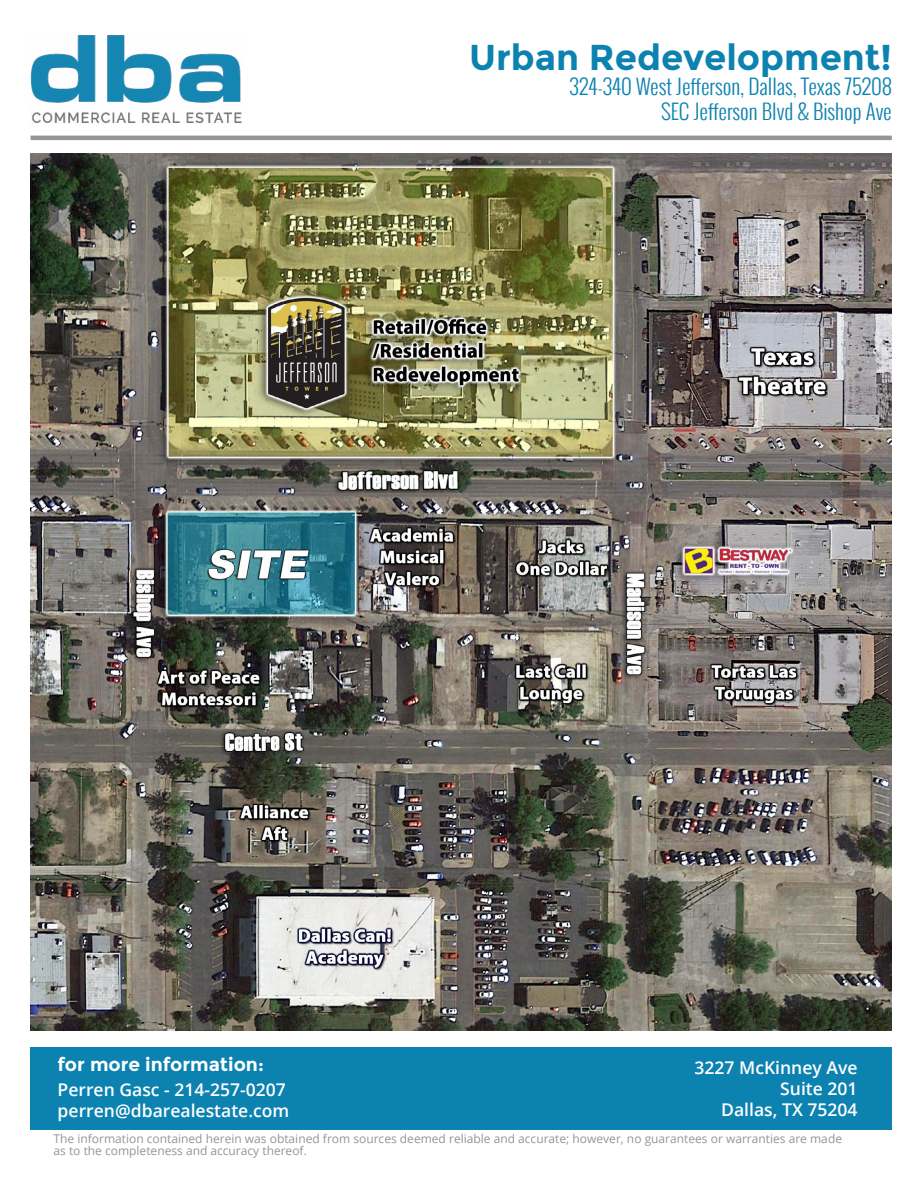
<style>
.page{position:relative;width:918px;height:1188px;background:#fff}
.page>*{position:absolute;margin:0;border:0;box-sizing:border-box;transform-origin:0 0}
.t1{font:700 36px "Montserrat";color:#0c82b0}
.t2{font:300 21px/25.2px "Oswald";color:#0c82b0;text-align:right}
.t3{font:700 18.9px "Montserrat";color:#fff}
.t4{font:600 17.55px/21px "Open Sans";color:#fff;text-align:right}
.t5{font:12px/12px "Open Sans";color:#939598}
</style>
<div class="page">
<img style="left:31px;top:35px;width:210px;height:88px">
<hr style="left:31px;top:136px;width:861px;height:4px;background:#939598">
<div style="left:31px;top:1047px;width:861px;height:83px;background:#0c82b0"></div>
<img style="left:31px;top:154px;width:861px;height:877px">
<h1 class="t1" style="left:469px;top:36px;width:424px">Urban Redevelopment!</h1>
<h2 class="t2" style="left:570px;top:73px;width:324px">324-340 West Jefferson, Dallas, Texas 75208<br>SEC Jefferson Blvd &amp; Bishop Ave</h2>
<h3 class="t3" style="left:58px;top:1053px;width:208px">for more information:</h3>
<h3 class="t4" style="left:58px;top:1079px;width:233px;text-align:left">Perren Gasc - 214-257-0207 perren@dbarealestate.com</h3>
<h3 class="t4" style="left:694px;top:1057px;width:165px">3227 McKinney Ave<br>Suite 201<br>Dallas, TX 75204</h3>
<p class="t5" style="left:54px;top:1133px;width:790px">The information contained herein was obtained from sources deemed reliable and accurate; however, no guarantees or warranties are made as to the completeness and accuracy thereof.</p>
</div>
